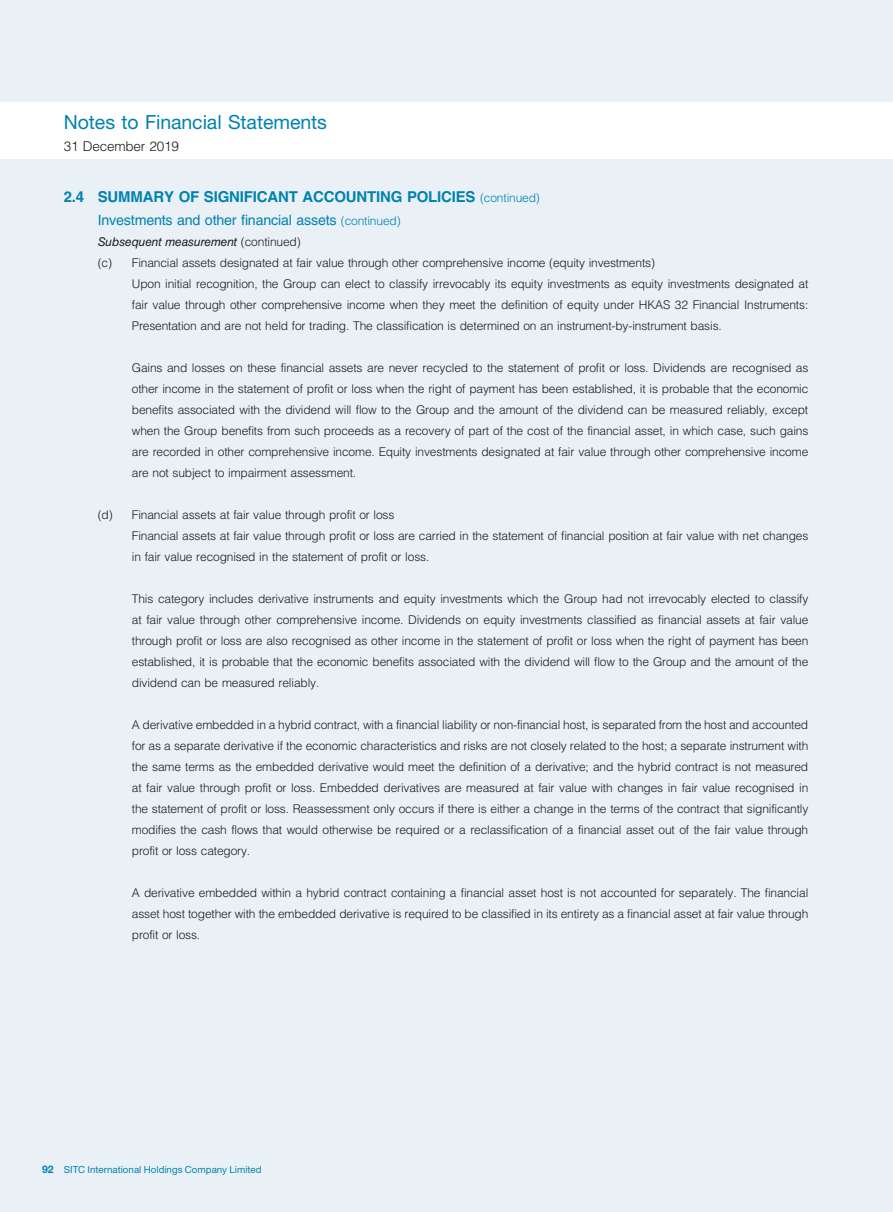
<style>
.page{position:relative;width:893px;height:1212px;background:#eaf1f6}
.page>*{position:absolute;margin:0;border:0;box-sizing:border-box;transform-origin:0 0}
.t1{font:19.5px "Helvetica Neue LT Std";letter-spacing:-.005em;color:#0082af}
.t2{font:700 15px "Helvetica LT Std";letter-spacing:-.015em;color:#0082af}
.t3{font:14.25px "Helvetica LT Std";letter-spacing:-.015em;color:#0082af}
.t4{font:300 13.5px "Helvetica LT Std";letter-spacing:-.015em;color:#1c1c1b}
.t5{font:300 12px/21px "Helvetica LT Std";letter-spacing:-.015em;color:#1c1c1b;text-align:justify}
.t6{font:italic 12px "Helvetica LT Std";letter-spacing:-.015em;color:#1c1c1b}
.t7{font:9.75px "Helvetica Neue LT Std";color:#0082af}
.s1{font-weight:300;font-size:12px}
.s2{font-weight:300;font-style:normal}
.s3{font-weight:700;font-size:10.5px}
</style>
<div class="page">
<div style="left:0;top:102px;width:893px;height:56px;background:#fff"></div>
<h1 class="t1" style="left:64px;top:111px;width:265px">Notes to Financial Statements</h1>
<p class="t4" style="left:64px;top:137px;width:117px">31 December 2019</p>
<p class="t2" style="left:64px;top:188px;width:478px">2.4 SUMMARY OF SIGNIFICANT ACCOUNTING POLICIES <span class="s1">(continued)</span></p>
<p class="t3" style="left:98px;top:212px;width:304px">Investments and other financial assets <span class="s1">(continued)</span></p>
<p class="t6" style="left:98px;top:235px;width:204px">Subsequent measurement <span class="s2">(continued)</span></p>
<p class="t5" style="left:98px;top:252px;width:559px">(c) Financial assets designated at fair value through other comprehensive income (equity investments)</p>
<p class="t5" style="left:132px;top:273px;width:678px">Upon initial recognition, the Group can elect to classify irrevocably its equity investments as equity investments designated at</p>
<p class="t5" style="left:132px;top:294px;width:678px">fair value through other comprehensive income when they meet the definition of equity under HKAS 32 Financial Instruments:</p>
<p class="t5" style="left:132px;top:315px;width:591px">Presentation and are not held for trading. The classification is determined on an instrument-by-instrument basis.</p>
<p class="t5" style="left:132px;top:357px;width:678px">Gains and losses on these financial assets are never recycled to the statement of profit or loss. Dividends are recognised as other income in the statement of profit or loss when the right of payment has been established, it is probable that the economic benefits associated with the dividend will flow to the Group and the amount of the dividend can be measured reliably, except when the Group benefits from such proceeds as a recovery of part of the cost of the financial asset, in which case, such gains are recorded in other comprehensive income. Equity investments designated at fair value through other comprehensive income are not subject to impairment assessment.</p>
<p class="t5" style="left:132px;top:504px;width:678px;text-align:left;text-indent:-34px">(d) Financial assets at fair value through profit or loss<br>Financial assets at fair value through profit or loss are carried in the statement of financial position at fair value with net changes in fair value recognised in the statement of profit or loss.</p>
<p class="t5" style="left:132px;top:588px;width:678px">This category includes derivative instruments and equity investments which the Group had not irrevocably elected to classify at fair value through other comprehensive income. Dividends on equity investments classified as financial assets at fair value through profit or loss are also recognised as other income in the statement of profit or loss when the right of payment has been established, it is probable that the economic benefits associated with the dividend will flow to the Group and the amount of the dividend can be measured reliably.</p>
<p class="t5" style="left:132px;top:714px;width:678px">A derivative embedded in a hybrid contract, with a financial liability or non-financial host, is separated from the host and accounted for as a separate derivative if the economic characteristics and risks are not closely related to the host; a separate instrument with the same terms as the embedded derivative would meet the definition of a derivative; and the hybrid contract is not measured at fair value through profit or loss. Embedded derivatives are measured at fair value with changes in fair value recognised in the statement of profit or loss. Reassessment only occurs if there is either a change in the terms of the contract that significantly modifies the cash flows that would otherwise be required or a reclassification of a financial asset out of the fair value through profit or loss category.</p>
<p class="t5" style="left:132px;top:882px;width:678px">A derivative embedded within a hybrid contract containing a financial asset host is not accounted for separately. The financial asset host together with the embedded derivative is required to be classified in its entirety as a financial asset at fair value through profit or loss.</p>
<p class="t7" style="left:42px;top:1164px;width:221px"><span class="s3">92</span> SITC International Holdings Company Limited</p>
</div>
